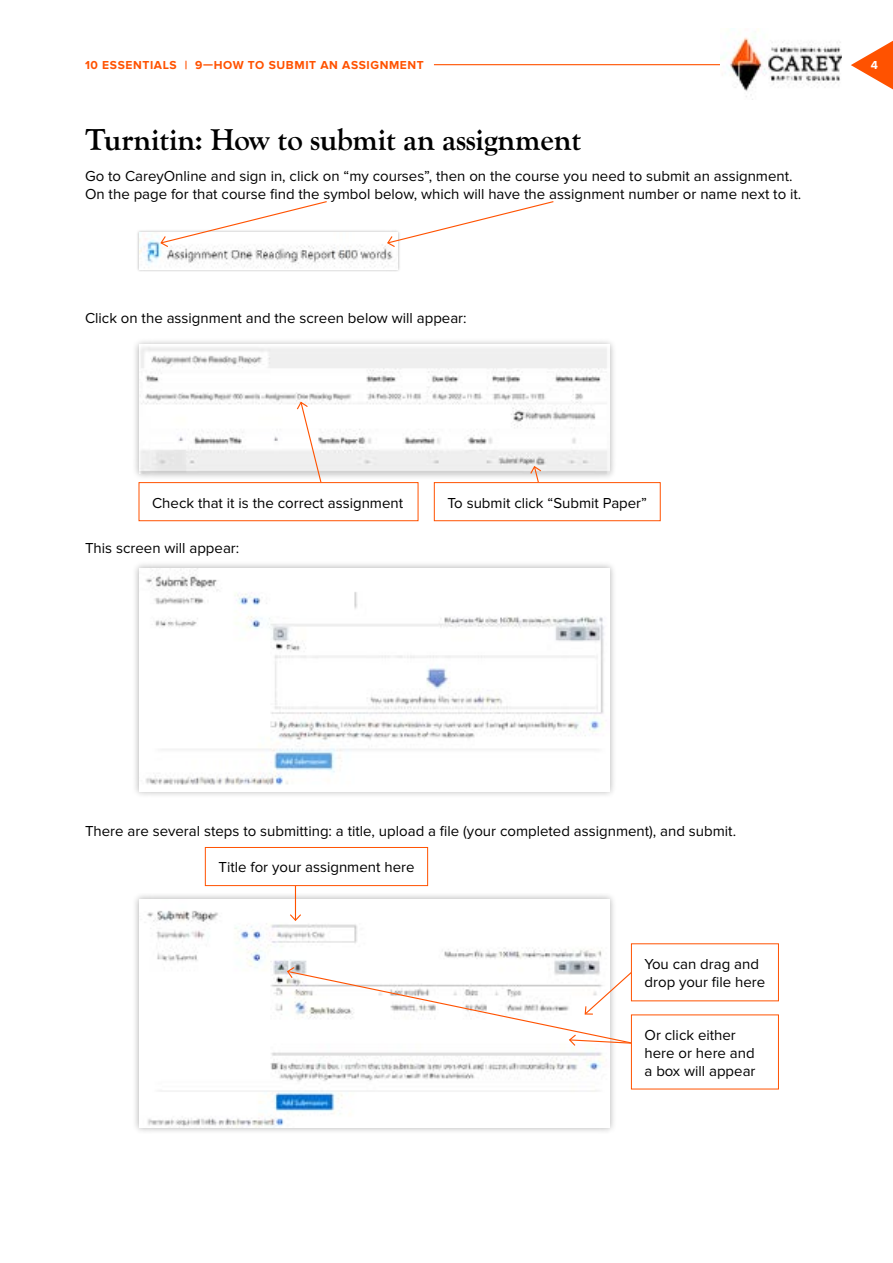
<style>
.page{position:relative;width:893px;height:1263px;background:#fff}
.page>*{position:absolute;margin:0;border:0;box-sizing:border-box;transform-origin:0 0}
.t1{font:700 30px "LTC Goudy Oldstyle Pro";color:#000}
.Body{font:15px/18px "Proxima Nova";color:#000}
.t2{font:700 12px "Proxima Nova";letter-spacing:.05em;color:#ff5200}
.t3{font:700 12px "Proxima Nova";color:#fff}
</style>
<div class="page">
<svg style="left:851px;top:40px;width:42px;height:50px"></svg>
<hr style="left:434px;top:64px;width:286px;height:1px;background:#ff5200">
<img style="left:720px;top:29px;width:122px;height:71px">
<div style="left:136px;top:230px;width:264px;height:42px;background:#000;opacity:.3"></div>
<img style="left:139px;top:233px;width:258px;height:37px">
<div style="left:133px;top:338px;width:484px;height:141px;background:#000;opacity:.3"></div>
<img style="left:139px;top:345px;width:471px;height:128px">
<div style="left:133px;top:562px;width:484px;height:237px;background:#000;opacity:.3"></div>
<img style="left:139px;top:568px;width:471px;height:223px">
<div style="left:133px;top:893px;width:484px;height:241px;background:#000;opacity:.3"></div>
<img style="left:139px;top:899px;width:471px;height:228px">
<svg style="left:160px;top:201px;width:168px;height:47px"></svg>
<svg style="left:386px;top:201px;width:168px;height:47px"></svg>
<svg style="left:529px;top:465px;width:13px;height:17px"></svg>
<hr style="left:295px;top:870px;width:1px;height:50px;background:#ff5200">
<svg style="left:289px;top:913px;width:13px;height:9px"></svg>
<svg style="left:286px;top:959px;width:375px;height:88px"></svg>
<svg style="left:296px;top:401px;width:27px;height:81px"></svg>
<div style="left:139px;top:482px;width:279px;height:39px;border:1px solid #ff5200"></div>
<div style="left:434px;top:482px;width:227px;height:39px;border:1px solid #ff5200"></div>
<div style="left:205px;top:847px;width:223px;height:39px;border:1px solid #ff5200"></div>
<div style="left:631px;top:944px;width:147px;height:57px;background:#fff"></div>
<div style="left:631px;top:1015px;width:147px;height:74px;background:#fff"></div>
<div style="left:631px;top:1014px;width:148px;height:75px;border:1px solid #ff5200"></div>
<p class="t2" style="left:85px;top:58px;width:340px">10 ESSENTIALS | 9—HOW TO SUBMIT AN ASSIGNMENT</p>
<p class="t3" style="left:871px;top:58px;width:9px">4</p>
<h5 class="t1" style="left:85px;top:121px;width:498px">Turnitin: How to submit an assignment</h5>
<p class="Body" style="left:85px;top:167px;width:718px">Go to CareyOnline and sign in, click on “my courses”, then on the course you need to submit an assignment.<br>On the page for that course find the symbol below, which will have the assignment number or name next to it.</p>
<p class="Body" style="left:85px;top:309px;width:383px">Click on the assignment and the screen below will appear:</p>
<p class="Body" style="left:152px;top:494px;width:253px">Check that it is the correct assignment</p>
<p class="Body" style="left:447px;top:494px;width:201px">To submit click “Submit Paper”</p>
<p class="Body" style="left:85px;top:539px;width:156px">This screen will appear:</p>
<p class="Body" style="left:85px;top:822px;width:653px">There are several steps to submitting: a title, upload a file (your completed assignment), and submit.</p>
<p class="Body" style="left:218px;top:859px;width:198px">Title for your assignment here</p>
<p class="Body" style="left:644px;top:955px;width:122px">You can drag and drop your file here</p>
<p class="Body" style="left:644px;top:1026px;width:112px">Or click either here or here and a box will appear</p>
</div>
